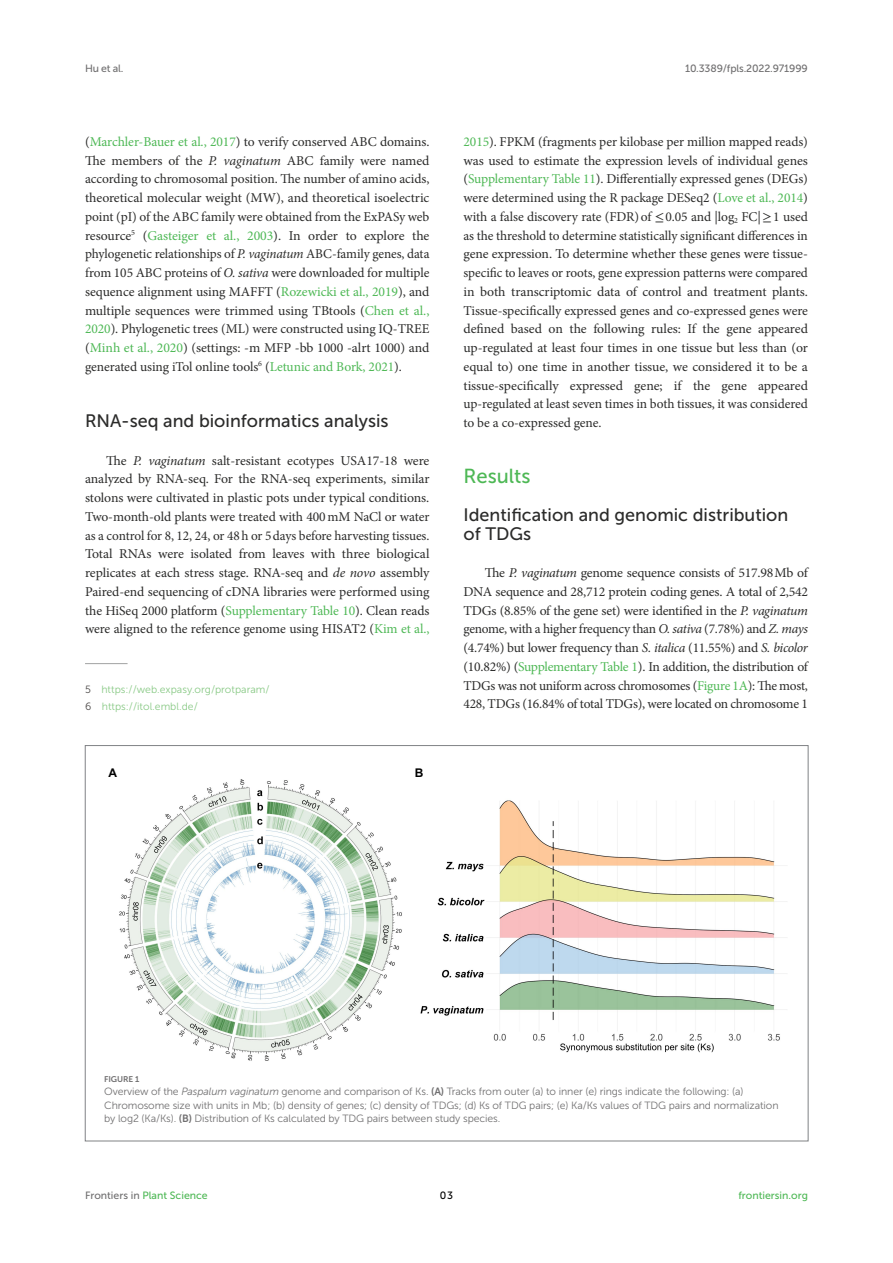
<style>
.page{position:relative;width:893px;height:1263px;background:#fff}
.page>*{position:absolute;margin:0;border:0;box-sizing:border-box;transform-origin:0 0}
.HEAD_1{font:20.25px "Museo Sans 500";color:#4eb855}
.HEAD_2_after_HEAD_1{font:18px/18.8px "Museo Sans 500";color:#2b2b2a}
.HEAD_2{font:18px "Museo Sans 500";color:#2b2b2a}
.TEXT_FLUSH{font:13.5px/18.8px "Minion Pro";letter-spacing:-.01em;color:#2b2b2a;text-align:justify}
.t1{font:700 12px "Arial";color:#000}
.FIG_LEG{font:10.5px/13.5px "Museo Sans 300";letter-spacing:-.01em;color:#706f70}
.FOOTNOTE{font:10.5px "Museo Sans 300";color:#88c985}
.t2{font:10.5px "Museo Sans 500";color:#4eb855}
.t3{font:10.5px "Museo Sans 500";letter-spacing:-.015em;color:#706f70}
.t4{font:10.5px "Museo Sans 500";color:#000}
.FIG_HD{font:8.25px "Museo Sans 700";letter-spacing:-.01em;color:#706f70}
.s1{color:#4eb855}
.s2{font-style:italic}
.s3{color:#4c4948}
.s4{font-family:"STIX General"}
.s5{font-family:"Museo Sans 700"}
.s6{color:#706f70}
</style>
<div class="page">
<hr style="left:85px;top:663px;width:43px;height:1px;background:#a2a3a3">
<img style="left:119px;top:779px;width:668px;height:282px">
<p class="t3" style="left:85px;top:63px;width:40px">Hu et al.</p>
<p class="t3" style="left:685px;top:63px;width:124px">10.3389/fpls.2022.971999</p>
<p class="TEXT_FLUSH" style="left:85px;top:132px;width:346px">(<span class="s1">Marchler-Bauer et al., 2017</span>) to verify conserved ABC domains.<br>The members of the <span class="s2">P. vaginatum</span> ABC family were named according to chromosomal position. The number of amino acids, theoretical molecular weight (MW), and theoretical isoelectric point (pI) of the ABC family were obtained from the ExPASy web resource<sup>5</sup> (<span class="s1">Gasteiger et al., 2003</span>). In order to explore the phylogenetic relationships of <span class="s2">P. vaginatum</span> ABC-family genes, data from 105 ABC proteins of <span class="s2">O. sativa</span> were downloaded for multiple sequence alignment using MAFFT (<span class="s1">Rozewicki et al., 2019</span>), and multiple sequences were trimmed using TBtools (<span class="s1">Chen et al., 2020</span>). Phylogenetic trees (ML) were constructed using IQ-TREE (<span class="s1">Minh et al., 2020</span>) (settings: -m MFP -bb 1000 -alrt 1000) and generated using iTol online tools<sup>6</sup> (<span class="s1">Letunic and Bork, 2021</span>).</p>
<p class="HEAD_2" style="left:85px;top:411px;width:305px">RNA-seq and bioinformatics analysis</p>
<p class="TEXT_FLUSH" style="left:85px;top:451px;width:346px;text-indent:21px">The <span class="s2">P. vaginatum</span> salt-resistant ecotypes USA17-18 were analyzed by RNA-seq. For the RNA-seq experiments, similar stolons were cultivated in plastic pots under typical conditions.<br>Two-month-old plants were treated with 400mM NaCl or water as a control for 8, 12, 24, or 48h or 5days before harvesting tissues.<br>Total RNAs were isolated from leaves with three biological replicates at each stress stage. RNA-seq and <span class="s2">de novo</span> assembly Paired-end sequencing of cDNA libraries were performed using the HiSeq 2000 platform (<span class="s1">Supplementary Table 10</span>). Clean reads were aligned to the reference genome using HISAT2 (<span class="s1">Kim et al.,</span></p>
<p class="FOOTNOTE" style="left:85px;top:684px;width:186px"><span class="s3">5</span> https://web.expasy.org/protparam/</p>
<p class="FOOTNOTE" style="left:85px;top:701px;width:114px"><span class="s3">6</span> https://itol.embl.de/</p>
<p class="t1" style="left:109px;top:764px;width:10px">A</p>
<p class="t1" style="left:415px;top:764px;width:10px">B</p>
<p class="TEXT_FLUSH" style="left:463px;top:132px;width:346px"><span class="s1">2015</span>). FPKM (fragments per kilobase per million mapped reads) was used to estimate the expression levels of individual genes (<span class="s1">Supplementary Table 11</span>). Differentially expressed genes (DEGs) were determined using the R package DESeq2 (<span class="s1">Love et al., 2014</span>) with a false discovery rate (FDR)of <span class="s4">≤</span>0.05 and |log<sub>2</sub> FC|<span class="s4">≥</span>1 used as the threshold to determine statistically significant differences in gene expression. To determine whether these genes were tissue&shy;specific to leaves or roots, gene expression patterns were compared in both transcriptomic data of control and treatment plants.<br>Tissue-specifically expressed genes and co-expressed genes were defined based on the following rules: If the gene appeared up-regulated at least four times in one tissue but less than (or equal to) one time in another tissue, we considered it to be a tissue-specifically expressed gene; if the gene appeared up-regulated at least seven times in both tissues, it was considered to be a co-expressed gene.</p>
<p class="HEAD_1" style="left:463px;top:465px;width:69px">Results</p>
<p class="HEAD_2_after_HEAD_1" style="left:463px;top:505px;width:326px">Identification and genomic distribution of TDGs</p>
<p class="TEXT_FLUSH" style="left:463px;top:563px;width:346px;text-indent:21px">The <span class="s2">P. vaginatum</span> genome sequence consists of 517.98Mb of DNA sequence and 28,712 protein coding genes. A total of 2,542<br>TDGs (8.85% of the gene set) were identified in the <span class="s2">P. vaginatum </span>genome, with a higher frequency than <span class="s2">O. sativa</span> (7.78%) and <span class="s2">Z. mays </span>(4.74%) but lower frequency than <span class="s2">S. italica</span> (11.55%) and <span class="s2">S. bicolor </span>(10.82%) (<span class="s1">Supplementary Table 1</span>). In addition, the distribution of TDGs was not uniform across chromosomes (<span class="s1">Figure 1A</span>): The most, 428, TDGs (16.84% of total TDGs), were located on chromosome 1</p>
<p class="FIG_HD" style="left:104px;top:1074px;width:37px">FIGURE 1</p>
<p class="FIG_LEG" style="left:104px;top:1085px;width:676px">Overview of the <span class="s2">Paspalum vaginatum</span> genome and comparison of Ks. <span class="s5">(A)</span> Tracks from outer (a) to inner (e) rings indicate the following: (a)<br>Chromosome size with units in Mb; (b) density of genes; (c) density of TDGs; (d) Ks of TDG pairs; (e) Ka/Ks values of TDG pairs and normalization by log2 (Ka/Ks). <span class="s5">(B)</span> Distribution of Ks calculated by TDG pairs between study species.</p>
<p class="t2" style="left:85px;top:1190px;width:124px"><span class="s6">Frontiers in</span> Plant Science</p>
<p class="t4" style="left:440px;top:1190px;width:15px">03</p>
<p class="t2" style="left:738px;top:1190px;width:71px">frontiersin.org</p>
</div>
